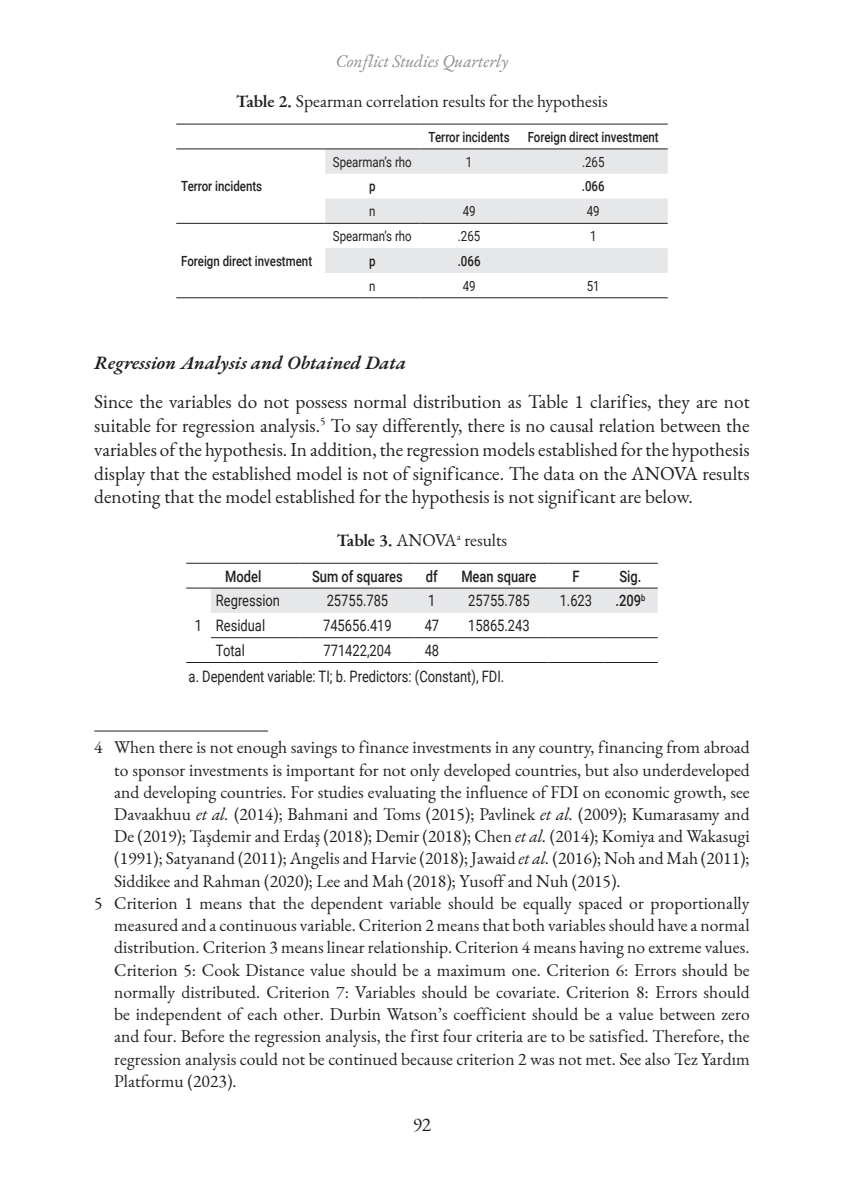
<style>
.page{position:relative;width:844px;height:1191px;background:#fff}
.page>*{position:absolute;margin:0;border:0;box-sizing:border-box;transform-origin:0 0}
.text{font:19.25px/23.8px "EB Garamond";color:#231f20;text-align:justify}
.titlu_2_bold_italic{font:italic 600 19.25px "EB Garamond";color:#231f20}
.note{font:17.5px/22.2px "EB Garamond";color:#231f20;text-align:justify}
.figuri___tabele{font:17.5px "EB Garamond";color:#231f20}
.t1{font:italic 17.5px "EB Garamond";color:#8a8c8f}
.tebele_interior{font:15.75px "Roboto";color:#231f20;scale:.82 1}
.figuri___tabele-2{font:15.75px "Roboto";color:#231f20;scale:.82 1}
.tebele_interior-2{font:500 15.75px "Roboto";color:#231f20;scale:.82 1}
.tebele_interior-3{font:500 14px "Roboto";color:#231f20;scale:.82 1}
.tebele_interior-4{font:14px "Roboto";color:#231f20;scale:.82 1}
.s1{font-weight:600}
.s2{font-style:italic}
</style>
<div class="page">
<svg style="left:176px;top:148px;width:491px;height:75px"></svg>
<svg style="left:325px;top:150px;width:342px;height:123px;fill:#e6e7e9"></svg>
<hr style="left:176px;top:297px;width:149px;height:1px;background:#231f20">
<hr style="left:325px;top:297px;width:94px;height:1px;background:#231f20">
<hr style="left:419px;top:297px;width:99px;height:1px;background:#231f20">
<hr style="left:518px;top:297px;width:149px;height:1px;background:#231f20">
<hr style="left:176px;top:124px;width:149px;height:1px;background:#231f20">
<hr style="left:325px;top:124px;width:94px;height:1px;background:#231f20">
<hr style="left:419px;top:124px;width:99px;height:1px;background:#231f20">
<hr style="left:518px;top:124px;width:149px;height:1px;background:#231f20">
<hr style="left:176px;top:149px;width:149px;height:1px;background:#231f20">
<hr style="left:176px;top:223px;width:149px;height:1px;background:#231f20">
<hr style="left:325px;top:149px;width:94px;height:1px;background:#231f20">
<hr style="left:419px;top:149px;width:99px;height:1px;background:#231f20">
<hr style="left:518px;top:149px;width:149px;height:1px;background:#231f20">
<hr style="left:325px;top:223px;width:94px;height:1px;background:#231f20">
<hr style="left:419px;top:223px;width:99px;height:1px;background:#231f20">
<hr style="left:518px;top:223px;width:149px;height:1px;background:#231f20">
<svg style="left:186px;top:662px;width:25px;height:1px"></svg>
<svg style="left:186px;top:563px;width:471px;height:50px"></svg>
<hr style="left:211px;top:588px;width:89px;height:1px;background:#231f20">
<hr style="left:300px;top:588px;width:114px;height:1px;background:#231f20">
<hr style="left:414px;top:588px;width:35px;height:1px;background:#231f20">
<hr style="left:449px;top:588px;width:99px;height:1px;background:#231f20">
<hr style="left:548px;top:588px;width:55px;height:1px;background:#231f20">
<hr style="left:603px;top:588px;width:54px;height:1px;background:#231f20">
<hr style="left:211px;top:637px;width:89px;height:1px;background:#231f20">
<hr style="left:300px;top:637px;width:114px;height:1px;background:#231f20">
<hr style="left:414px;top:637px;width:35px;height:1px;background:#231f20">
<hr style="left:449px;top:637px;width:99px;height:1px;background:#231f20">
<hr style="left:548px;top:637px;width:55px;height:1px;background:#231f20">
<hr style="left:603px;top:637px;width:54px;height:1px;background:#231f20">
<hr style="left:211px;top:662px;width:89px;height:1px;background:#231f20">
<hr style="left:300px;top:662px;width:114px;height:1px;background:#231f20">
<hr style="left:414px;top:662px;width:35px;height:1px;background:#231f20">
<hr style="left:449px;top:662px;width:99px;height:1px;background:#231f20">
<hr style="left:548px;top:662px;width:55px;height:1px;background:#231f20">
<hr style="left:603px;top:662px;width:54px;height:1px;background:#231f20">
<hr style="left:94px;top:730px;width:174px;height:1px;background:#231f20">
<p class="t1" style="left:336px;top:50px;width:174px">Conflict Studies Quarterly</p>
<p class="figuri___tabele" style="left:236px;top:90px;width:373px"><span class="s1">Table 2.</span> Spearman correlation results for the hypothesis</p>
<p class="tebele_interior-3" style="left:428px;top:127px;width:100px">Terror incidents</p>
<p class="tebele_interior-3" style="left:527px;top:127px;width:161px">Foreign direct investment</p>
<p class="tebele_interior-3" style="left:181px;top:177px;width:100px">Terror incidents</p>
<p class="tebele_interior-4" style="left:333px;top:152px;width:98px">Spearman’s rho</p>
<p class="tebele_interior-4" style="left:466px;top:152px;width:9px">1</p>
<p class="tebele_interior-4" style="left:582px;top:152px;width:29px">.265</p>
<p class="tebele_interior-3" style="left:369px;top:177px;width:9px">p</p>
<p class="tebele_interior-3" style="left:581px;top:177px;width:29px">.066</p>
<p class="tebele_interior-4" style="left:369px;top:201px;width:9px">n</p>
<p class="tebele_interior-4" style="left:462px;top:201px;width:17px">49</p>
<p class="tebele_interior-4" style="left:586px;top:201px;width:17px">49</p>
<p class="tebele_interior-3" style="left:181px;top:251px;width:161px">Foreign direct investment</p>
<p class="tebele_interior-4" style="left:333px;top:226px;width:98px">Spearman’s rho</p>
<p class="tebele_interior-4" style="left:458px;top:226px;width:29px">.265</p>
<p class="tebele_interior-4" style="left:590px;top:226px;width:9px">1</p>
<p class="tebele_interior-3" style="left:369px;top:251px;width:9px">p</p>
<p class="tebele_interior-3" style="left:457px;top:251px;width:29px">.066</p>
<p class="tebele_interior-4" style="left:369px;top:276px;width:9px">n</p>
<p class="tebele_interior-4" style="left:462px;top:276px;width:17px">49</p>
<p class="tebele_interior-4" style="left:586px;top:276px;width:17px">51</p>
<p class="titlu_2_bold_italic" style="left:94px;top:350px;width:319px">Regression Analysis and Obtained Data<sup>4</sup></p>
<p class="text" style="left:94px;top:390px;width:656px">Since the variables do not possess normal distribution as Table 1 clarifies, they are not suitable for regression analysis.<sup>5</sup> To say differently, there is no causal relation between the variables of the hypothesis. In addition, the regression models established for the hypothesis display that the established model is not of significance. The data on the ANOVA results denoting that the model established for the hypothesis is not significant are below.</p>
<p class="figuri___tabele" style="left:336px;top:529px;width:172px"><span class="s1">Table 3.</span> ANOVA<sup>a</sup> results</p>
<p class="tebele_interior-2" style="left:225px;top:565px;width:46px">Model</p>
<p class="tebele_interior-2" style="left:312px;top:565px;width:112px">Sum of squares</p>
<p class="tebele_interior-2" style="left:426px;top:565px;width:16px">df</p>
<p class="tebele_interior-2" style="left:461px;top:565px;width:93px">Mean square</p>
<p class="tebele_interior-2" style="left:572px;top:565px;width:10px">F</p>
<p class="tebele_interior-2" style="left:619px;top:565px;width:28px">Sig.</p>
<p class="tebele_interior" style="left:195px;top:614px;width:10px">1</p>
<p class="tebele_interior" style="left:216px;top:590px;width:80px">Regression</p>
<p class="tebele_interior" style="left:326px;top:590px;width:76px">25755.785</p>
<p class="tebele_interior" style="left:428px;top:590px;width:10px">1</p>
<p class="tebele_interior" style="left:468px;top:590px;width:76px">25755.785</p>
<p class="tebele_interior" style="left:559px;top:590px;width:41px">1.623</p>
<p class="tebele_interior-2" style="left:615px;top:590px;width:38px">.209<sup>b</sup></p>
<p class="tebele_interior" style="left:216px;top:614px;width:61px">Residual</p>
<p class="tebele_interior" style="left:323px;top:614px;width:85px">745656.419</p>
<p class="tebele_interior" style="left:424px;top:614px;width:19px">47</p>
<p class="tebele_interior" style="left:468px;top:614px;width:76px">15865.243</p>
<p class="tebele_interior" style="left:216px;top:639px;width:37px">Total</p>
<p class="tebele_interior" style="left:323px;top:639px;width:84px">771422,204</p>
<p class="tebele_interior" style="left:424px;top:639px;width:19px">48</p>
<p class="figuri___tabele-2" style="left:189px;top:665px;width:386px">a. Dependent variable: TI; b. Predictors: (Constant), FDI.</p>
<p class="note" style="left:114px;top:736px;width:637px;text-indent:-20px">4 When there is not enough savings to finance investments in any country, financing from abroad to sponsor investments is important for not only developed countries, but also underdeveloped and developing countries. For studies evaluating the influence of FDI on economic growth, see Davaakhuu <span class="s2">et al.</span> (2014); Bahmani and Toms (2015); Pavlinek <span class="s2">et al.</span> (2009); Kumarasamy and De (2019); Taşdemir and Erdaş (2018); Demir (2018); Chen <span class="s2">et al.</span> (2014); Komiya and Wakasugi (1991); Satyanand (2011); Angelis and Harvie (2018); Jawaid <span class="s2">et al.</span> (2016); Noh and Mah (2011); Siddikee and Rahman (2020); Lee and Mah (2018); Yusoff and Nuh (2015).</p>
<p class="note" style="left:114px;top:892px;width:637px;text-indent:-20px">5 Criterion 1 means that the dependent variable should be equally spaced or proportionally measured and a continuous variable. Criterion 2 means that both variables should have a normal distribution. Criterion 3 means linear relationship. Criterion 4 means having no extreme values.<br>Criterion 5: Cook Distance value should be a maximum one. Criterion 6: Errors should be normally distributed. Criterion 7: Variables should be covariate. Criterion 8: Errors should be independent of each other. Durbin Watson’s coefficient should be a value between zero and four. Before the regression analysis, the first four criteria are to be satisfied. Therefore, the regression analysis could not be continued because criterion 2 was not met. See also Tez Yardım Platformu (2023).</p>
<p class="text" style="left:412px;top:1112px;width:20px">92</p>
</div>
